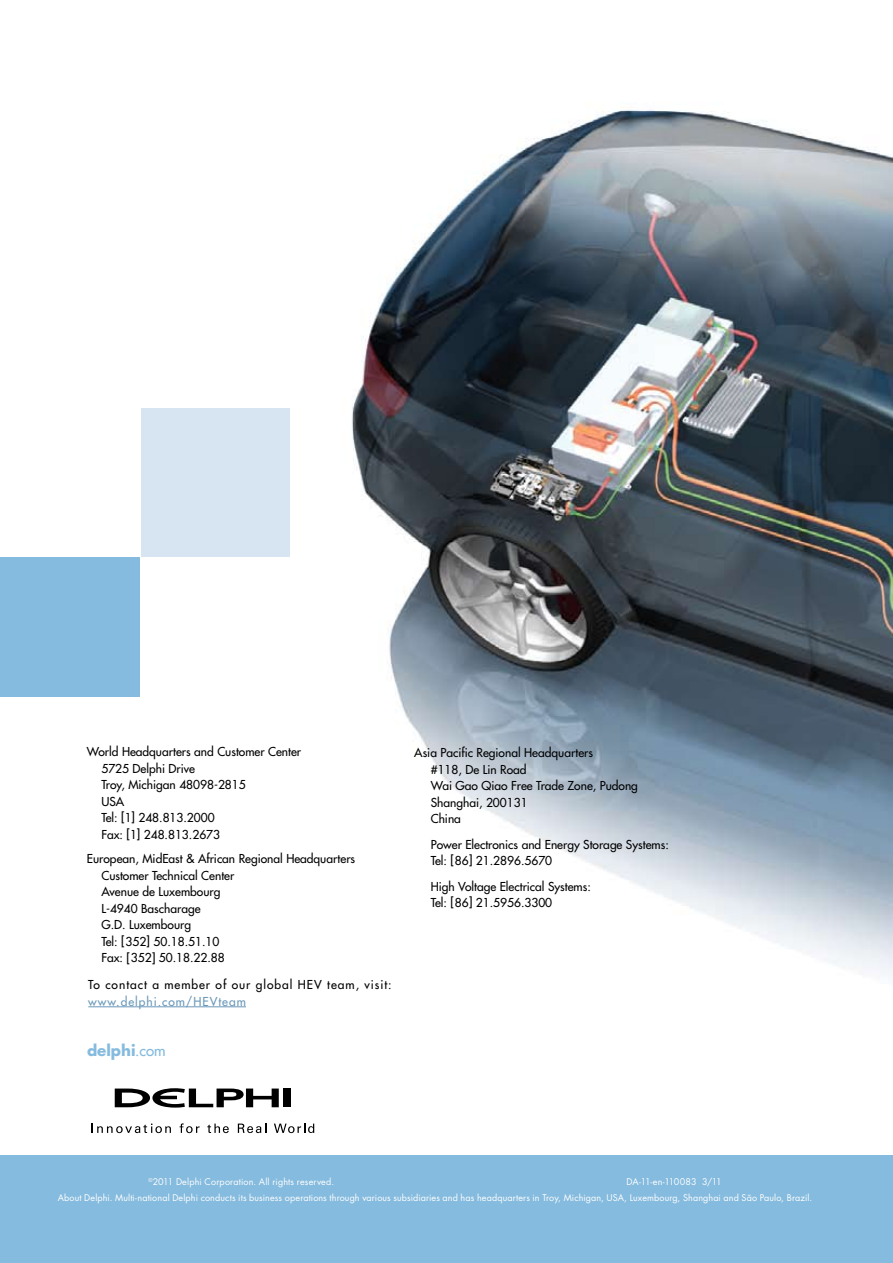
<style>
.page{position:relative;width:893px;height:1263px;background:#fff}
.page>*{position:absolute;margin:0;border:0;box-sizing:border-box;transform-origin:0 0}
.t1{font:700 15px "Futura Std";color:#85bbde}
.t2{font:500 12px/16.5px "Futura Std";color:#000}
.t3{font:500 12px "Futura Std";letter-spacing:.08em;color:#000}
.t4{font:500 12px "Futura Std";letter-spacing:.08em;color:#6a98b9}
.t5{font:9px/15.9px "Futura Std";letter-spacing:.015em;color:#fff}
.s1{font-weight:500}
</style>
<div class="page">
<img style="left:88px;top:107px;width:805px;height:1027px">
<div style="left:0;top:1155px;width:893px;height:108px;background:#85bbde"></div>
<div style="left:0;top:557px;width:139px;height:140px;background:#85bbde"></div>
<div style="left:141px;top:409px;width:149px;height:148px;background:#d7e5f2"></div>
<svg style="left:92px;top:1123px;width:79px;height:10px"></svg>
<svg style="left:180px;top:1123px;width:20px;height:10px"></svg>
<svg style="left:207px;top:1123px;width:22px;height:10px"></svg>
<svg style="left:238px;top:1123px;width:29px;height:10px"></svg>
<svg style="left:274px;top:1123px;width:40px;height:10px"></svg>
<div style="left:283px;top:1088px;width:7px;height:19px;background:#000"></div>
<svg style="left:115px;top:1088px;width:164px;height:19px"></svg>
<hr style="left:88px;top:1006px;width:158px;height:1px;background:#6a98b9">
<p class="t2" style="left:101px;top:743px;width:201px;text-indent:-14px">World Headquarters and Customer Center<br>5725 Delphi Drive<br>Troy, Michigan 48098-2815<br>USA<br>Tel: [1] 248.813.2000<br>Fax: [1] 248.813.2673</p>
<p class="t2" style="left:101px;top:851px;width:255px;text-indent:-14px">European, MidEast &amp; African Regional Headquarters<br>Customer Technical Center<br>Avenue de Luxembourg<br>L-4940 Bascharage<br>G.D. Luxembourg<br>Tel: [352] 50.18.51.10<br>Fax: [352] 50.18.22.88</p>
<p class="t3" style="left:88px;top:977px;width:305px">To contact a member of our global HEV team, visit:</p>
<p class="t4" style="left:88px;top:994px;width:159px">www.delphi.com/HEVteam</p>
<p class="t1" style="left:87px;top:1040px;width:80px">delphi<span class="s1">.com</span></p>
<p class="t2" style="left:431px;top:744px;width:209px;text-indent:-16px">Asia Pacific Regional Headquarters<br>#118, De Lin Road<br>Wai Gao Qiao Free Trade Zone, Pudong<br>Shanghai, 200131<br>China</p>
<p class="t2" style="left:431px;top:836px;width:240px">Power Electronics and Energy Storage Systems:<br>Tel: [86] 21.2896.5670</p>
<p class="t2" style="left:431px;top:878px;width:162px">High Voltage Electrical Systems:<br>Tel: [86] 21.5956.3300</p>
<p class="t5" style="left:58px;top:1174px;width:756px;text-indent:569px">DA-11-en-110083 3/11<br>About Delphi. Multi-national Delphi conducts its business operations through various subsidiaries and has headquarters in Troy, Michigan, USA, Luxembourg, Shanghai and São Paulo, Brazil.</p>
<p class="t5" style="left:148px;top:1174px;width:187px"><sup>©</sup>2011 Delphi Corporation. All rights reserved.</p>
</div>
